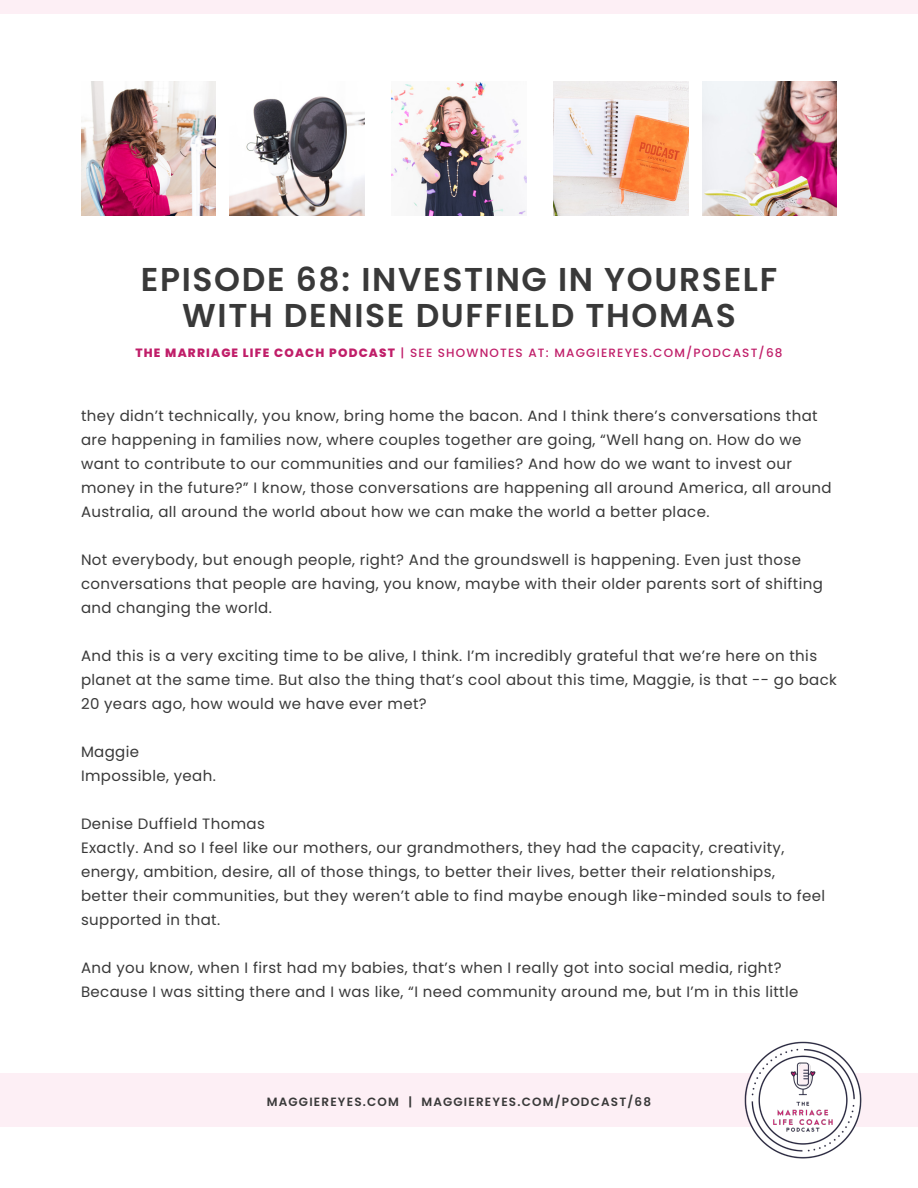
<style>
.page{position:relative;width:918px;height:1188px;background:#fff}
.page>*{position:absolute;margin:0;border:0;box-sizing:border-box;transform-origin:0 0}
.t1{font:600 33px/36px "Poppins";letter-spacing:.05em;color:#393939;text-align:center}
.t2{font:15px/24px "Poppins";letter-spacing:.025em;color:#393939}
.t3{font:500 12px "Poppins";letter-spacing:.1em;color:#c01e69}
.t4{font:600 12px "Poppins";letter-spacing:.1em;color:#393939}
.s1{font-weight:800}
</style>
<div class="page">
<div style="left:0;top:1073px;width:918px;height:54px;background:#fdeff5"></div>
<div style="left:0;top:0;width:918px;height:14px;background:#fdeff5"></div>
<img style="left:81px;top:81px;width:135px;height:135px">
<img style="left:392px;top:82px;width:134px;height:134px">
<img style="left:702px;top:81px;width:135px;height:135px">
<img style="left:230px;top:96px;width:134px;height:120px">
<img style="left:554px;top:81px;width:134px;height:135px">
<img style="left:744px;top:1041px;width:118px;height:118px">
<h1 class="t1" style="left:141px;top:262px;width:638px">EPISODE 68: INVESTING IN YOURSELF<br>WITH DENISE DUFFIELD THOMAS</h1>
<p class="t3" style="left:135px;top:346px;width:649px"><span class="s1">THE MARRIAGE LIFE COACH PODCAST</span> | SEE SHOWNOTES AT: MAGGIEREYES.COM/PODCAST/68</p>
<p class="t2" style="left:81px;top:404px;width:752px">they didn’t technically, you know, bring home the bacon. And I think there’s conversations that are happening in families now, where couples together are going, “Well hang on. How do we want to contribute to our communities and our families? And how do we want to invest our money in the future?” I know, those conversations are happening all around America, all around Australia, all around the world about how we can make the world a better place.</p>
<p class="t2" style="left:81px;top:548px;width:743px">Not everybody, but enough people, right? And the groundswell is happening. Even just those conversations that people are having, you know, maybe with their older parents sort of shifting and changing the world.</p>
<p class="t2" style="left:81px;top:644px;width:758px">And this is a very exciting time to be alive, I think. I’m incredibly grateful that we’re here on this planet at the same time. But also the thing that’s cool about this time, Maggie, is that -- go back<br>20 years ago, how would we have ever met?</p>
<p class="t2" style="left:81px;top:740px;width:136px">Maggie<br>Impossible, yeah.</p>
<p class="t2" style="left:81px;top:812px;width:746px">Denise Duffield Thomas<br>Exactly. And so I feel like our mothers, our grandmothers, they had the capacity, creativity, energy, ambition, desire, all of those things, to better their lives, better their relationships, better their communities, but they weren’t able to find maybe enough like-minded souls to feel supported in that.</p>
<p class="t2" style="left:81px;top:956px;width:719px">And you know, when I first had my babies, that’s when I really got into social media, right?<br>Because I was sitting there and I was like, “I need community around me, but I’m in this little</p>
<p class="t4" style="left:267px;top:1095px;width:386px">MAGGIEREYES.COM | MAGGIEREYES.COM/PODCAST/68</p>
</div>
